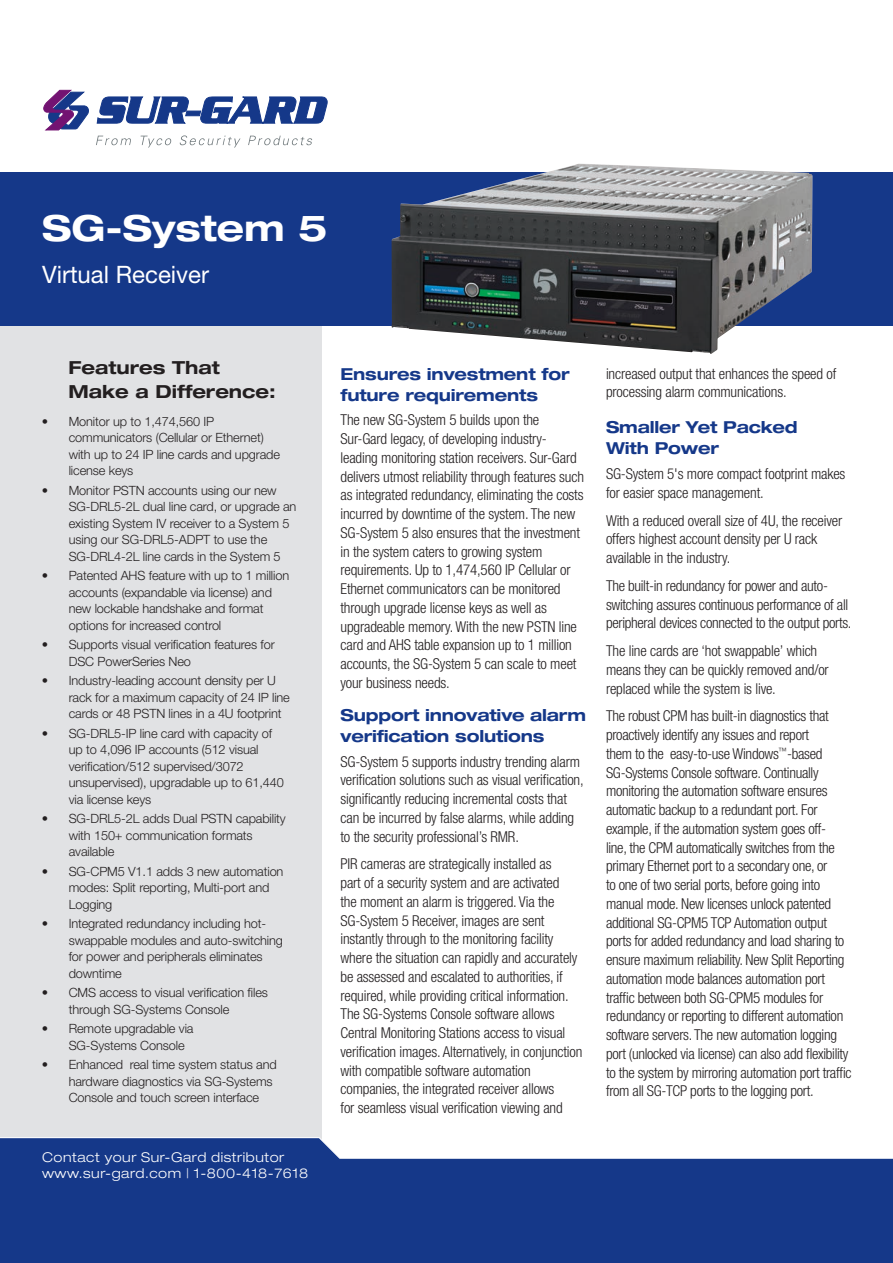
<style>
.page{position:relative;width:893px;height:1263px;background:#fff}
.page>*{position:absolute;margin:0;border:0;box-sizing:border-box;transform-origin:0 0}
.t1{font:700 expanded 36px "Helvetica Neue LT Std";color:#fff}
.t2{font:24px "Helvetica Neue LT Std";color:#fff}
.t3{font:700 expanded 18px/24px "Helvetica Neue LT Std";color:#231f20}
.t4{font:700 expanded 16.5px/21px "Helvetica Neue LT Std";letter-spacing:-.01em;color:#153889}
.t5{font:300 condensed 15px/18.8px "Helvetica Neue LT Pro";letter-spacing:-.01em;color:#231f20}
.t6{font:300 expanded 13.5px/16.5px "Helvetica Neue LT Std";letter-spacing:.04em;color:#fff}
.t7{font:300 12.75px/16.5px "Helvetica Neue LT Std";letter-spacing:-.01em;color:#231f20}
</style>
<div class="page">
<div style="left:0;top:218px;width:321px;height:1045px;background:#e1e2e4"></div>
<div style="left:0;top:172px;width:893px;height:154px;background:#153889"></div>
<svg style="left:0;top:1136px;width:893px;height:127px;background:#304f97"></svg>
<img style="left:391px;top:164px;width:421px;height:190px">
<svg style="left:44px;top:90px;width:45px;height:40px"></svg>
<svg style="left:97px;top:97px;width:230px;height:26px"></svg>
<svg style="left:96px;top:136px;width:35px;height:9px"></svg>
<svg style="left:141px;top:136px;width:30px;height:12px"></svg>
<svg style="left:180px;top:135px;width:60px;height:13px"></svg>
<svg style="left:248px;top:136px;width:64px;height:9px"></svg>
<h1 class="t1" style="left:42px;top:206px;width:287px">SG-System 5</h1>
<h2 class="t2" style="left:42px;top:260px;width:169px">Virtual Receiver</h2>
<p class="t3" style="left:68px;top:355px;width:209px">Features That<br>Make a Difference:</p>
<p class="t7" style="left:69px;top:413px;width:213px;text-indent:-27px">• Monitor up to 1,474,560 IP communicators (Cellular or Ethernet) with up to 24 IP line cards and upgrade license keys</p>
<p class="t7" style="left:69px;top:482px;width:229px;text-indent:-27px">• Monitor PSTN accounts using our new SG-DRL5-2L dual line card, or upgrade an existing System IV receiver to a System 5 using our SG-DRL5-ADPT to use the SG-DRL4-2L line cards in the System 5</p>
<p class="t7" style="left:69px;top:567px;width:222px;text-indent:-27px">• Patented AHS feature with up to 1 million accounts (expandable via license) and new lockable handshake and format options for increased control</p>
<p class="t7" style="left:69px;top:636px;width:207px;text-indent:-27px">• Supports visual verification features for<br>DSC PowerSeries Neo</p>
<p class="t7" style="left:69px;top:672px;width:223px;text-indent:-27px">• Industry-leading account density per U rack for a maximum capacity of 24 IP line cards or 48 PSTN lines in a 4U footprint</p>
<p class="t7" style="left:69px;top:724px;width:217px;text-indent:-27px">• SG-DRL5-IP line card with capacity of up to 4,096 IP accounts (512 visual verification/512 supervised/3072 unsupervised), upgradable up to 61,440 via license keys</p>
<p class="t7" style="left:69px;top:810px;width:219px;text-indent:-27px">• SG-DRL5-2L adds Dual PSTN capability with 150+ communication formats available</p>
<p class="t7" style="left:69px;top:862px;width:216px;text-indent:-27px">• SG-CPM5 V1.1 adds 3 new automation modes: Split reporting, Multi-port and<br>Logging</p>
<p class="t7" style="left:69px;top:915px;width:216px;text-indent:-27px">• Integrated redundancy including hot&shy;swappable modules and auto-switching for power and peripherals eliminates downtime</p>
<p class="t7" style="left:69px;top:984px;width:201px;text-indent:-27px">• CMS access to visual verification files through SG-Systems Console</p>
<p class="t7" style="left:69px;top:1020px;width:126px;text-indent:-27px">• Remote upgradable via<br>SG-Systems Console</p>
<p class="t7" style="left:69px;top:1056px;width:209px;text-indent:-27px">• Enhanced real time system status and hardware diagnostics via SG-Systems<br>Console and touch screen interface</p>
<p class="t6" style="left:42px;top:1148px;width:267px">Contact your Sur-Gard distributor www.sur-gard.com | 1-800-418-7618</p>
<p class="t4" style="left:340px;top:363px;width:231px">Ensures investment for future requirements</p>
<p class="t5" style="left:340px;top:411px;width:245px">The new SG-System 5 builds upon the Sur-Gard legacy, of developing industry&shy;leading monitoring station receivers. Sur-Gard delivers utmost reliability through features such as integrated redundancy, eliminating the costs incurred by downtime of the system. The new SG-System 5 also ensures that the investment in the system caters to growing system requirements. Up to 1,474,560 IP Cellular or Ethernet communicators can be monitored through upgrade license keys as well as upgradeable memory. With the new PSTN line card and AHS table expansion up to 1 million accounts, the SG-System 5 can scale to meet your business needs.</p>
<p class="t4" style="left:340px;top:704px;width:247px">Support innovative alarm verification solutions</p>
<p class="t5" style="left:340px;top:752px;width:245px">SG-System 5 supports industry trending alarm verification solutions such as visual verification, significantly reducing incremental costs that can be incurred by false alarms, while adding to the security professional’s RMR.</p>
<p class="t5" style="left:340px;top:855px;width:243px">PIR cameras are strategically installed as<br>part of a security system and are activated<br>the moment an alarm is triggered. Via the SG-System 5 Receiver, images are sent instantly through to the monitoring facility where the situation can rapidly and accurately be assessed and escalated to authorities, if required, while providing critical information.<br>The SG-Systems Console software allows Central Monitoring Stations access to visual verification images. Alternatively, in conjunction with compatible software automation companies, the integrated receiver allows<br>for seamless visual verification viewing and</p>
<p class="t5" style="left:606px;top:364px;width:232px">increased output that enhances the speed of processing alarm communications.</p>
<p class="t4" style="left:606px;top:416px;width:193px">Smaller Yet Packed<br>With Power</p>
<p class="t5" style="left:606px;top:464px;width:241px">SG-System 5's more compact footprint makes for easier space management.</p>
<p class="t5" style="left:606px;top:511px;width:238px">With a reduced overall size of 4U, the receiver offers highest account density per U rack available in the industry.</p>
<p class="t5" style="left:606px;top:576px;width:247px">The built-in redundancy for power and auto&shy;switching assures continuous performance of all peripheral devices connected to the output ports.</p>
<p class="t5" style="left:606px;top:641px;width:224px">The line cards are ‘hot swappable’ which means they can be quickly removed and/or replaced while the system is live.</p>
<p class="t5" style="left:606px;top:706px;width:247px">The robust CPM has built-in diagnostics that proactively identify any issues and report<br>them to the easy-to-use Windows<sup>™</sup>-based SG-Systems Console software. Continually monitoring the automation software ensures automatic backup to a redundant port. For example, if the automation system goes off-<br>line, the CPM automatically switches from the primary Ethernet port to a secondary one, or<br>to one of two serial ports, before going into manual mode. New licenses unlock patented additional SG-CPM5 TCP Automation output ports for added redundancy and load sharing to ensure maximum reliability. New Split Reporting automation mode balances automation port traffic between both SG-CPM5 modules for redundancy or reporting to different automation software servers. The new automation logging port (unlocked via license) can also add flexibility to the system by mirroring automation port traffic from all SG-TCP ports to the logging port.</p>
</div>
